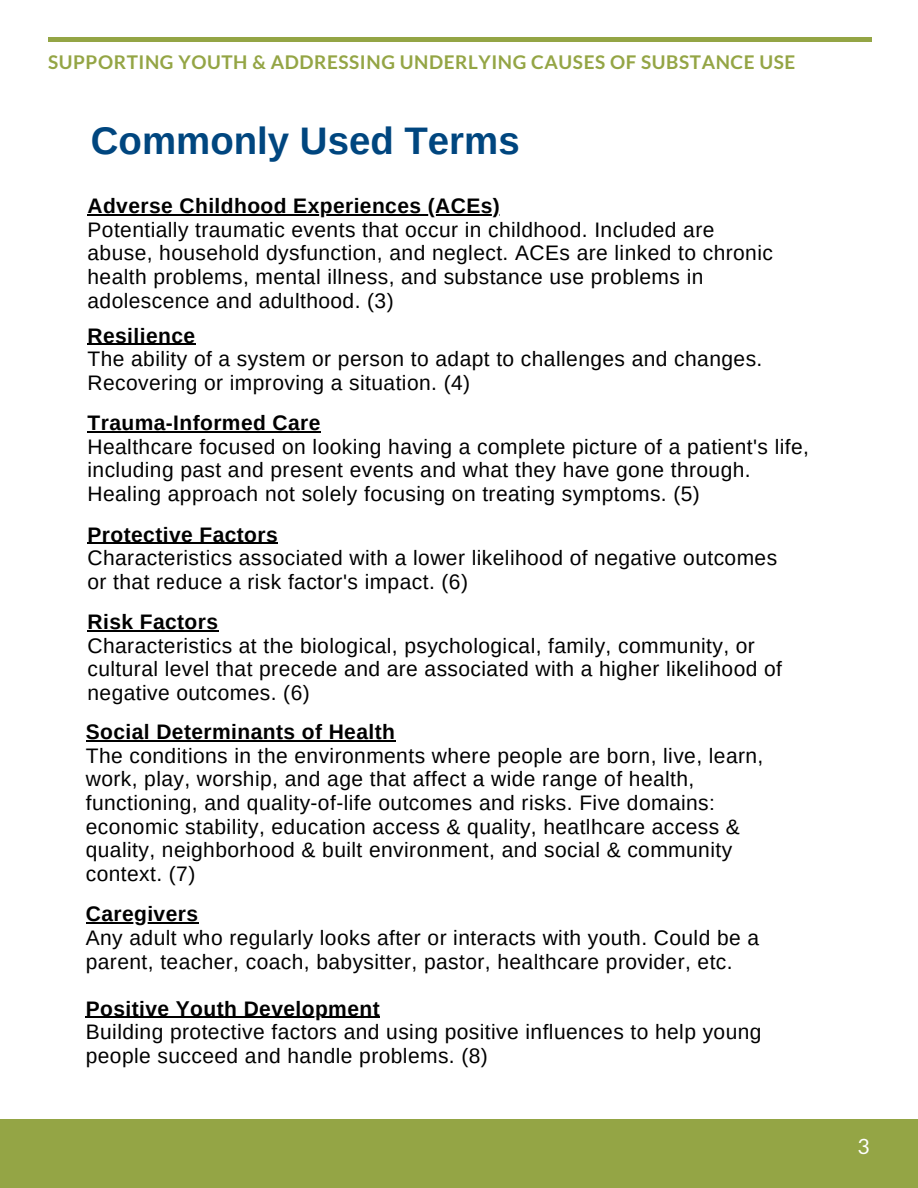
<style>
.page{position:relative;width:918px;height:1188px;background:#fff}
.page>*{position:absolute;margin:0;border:0;box-sizing:border-box;transform-origin:0 0}
.t1{font:700 38.4px "Arimo";color:#00467f}
.t2{font:21px/23.7px "Arimo";letter-spacing:.02em;color:#000}
.t3{font:700 21px "Arimo";letter-spacing:.02em;color:#000}
.t4{font:21px "Lato";color:#fff}
.t5{font:700 18.9px "Lato";letter-spacing:.03em;color:#94a545}
</style>
<div class="page">
<div style="left:0;top:1119px;width:918px;height:69px;background:#94a545"></div>
<hr style="left:88px;top:214px;width:412px;height:1px;background:#000">
<hr style="left:88px;top:344px;width:108px;height:1px;background:#000">
<hr style="left:88px;top:431px;width:233px;height:1px;background:#000">
<hr style="left:88px;top:543px;width:190px;height:1px;background:#000">
<hr style="left:88px;top:630px;width:131px;height:1px;background:#000">
<hr style="left:86px;top:740px;width:309px;height:1px;background:#000">
<hr style="left:86px;top:922px;width:112px;height:2px;background:#000">
<hr style="left:86px;top:1017px;width:294px;height:1px;background:#000">
<div style="left:48px;top:37px;width:824px;height:5px;background:#94a545"></div>
<p class="t5" style="left:48px;top:50px;width:749px">SUPPORTING YOUTH &amp; ADDRESSING UNDERLYING CAUSES OF SUBSTANCE USE</p>
<p class="t1" style="left:91px;top:120px;width:430px">Commonly Used Terms</p>
<p class="t3" style="left:88px;top:194px;width:414px">Adverse Childhood Experiences (ACEs)</p>
<p class="t2" style="left:88px;top:218px;width:687px">Potentially traumatic events that occur in childhood. Included are abuse, household dysfunction, and neglect. ACEs are linked to chronic health problems, mental illness, and substance use problems in adolescence and adulthood. (3)</p>
<p class="t3" style="left:88px;top:324px;width:109px">Resilience</p>
<p class="t2" style="left:88px;top:347px;width:676px">The ability of a system or person to adapt to challenges and changes.<br>Recovering or improving a situation. (4)</p>
<p class="t3" style="left:88px;top:411px;width:235px">Trauma-Informed Care</p>
<p class="t2" style="left:88px;top:435px;width:723px">Healthcare focused on looking having a complete picture of a patient's life, including past and present events and what they have gone through.<br>Healing approach not solely focusing on treating symptoms. (5)</p>
<p class="t3" style="left:88px;top:523px;width:192px">Protective Factors</p>
<p class="t2" style="left:88px;top:546px;width:691px">Characteristics associated with a lower likelihood of negative outcomes or that reduce a risk factor's impact. (6)</p>
<p class="t3" style="left:88px;top:610px;width:132px">Risk Factors</p>
<p class="t2" style="left:88px;top:634px;width:696px">Characteristics at the biological, psychological, family, community, or cultural level that precede and are associated with a higher likelihood of negative outcomes. (6)</p>
<p class="t3" style="left:86px;top:720px;width:311px">Social Determinants of Health</p>
<p class="t2" style="left:86px;top:744px;width:679px">The conditions in the environments where people are born, live, learn, work, play, worship, and age that affect a wide range of health, functioning, and quality-of-life outcomes and risks. Five domains: economic stability, education access &amp; quality, heatlhcare access &amp; quality, neighborhood &amp; built environment, and social &amp; community context. (7)</p>
<p class="t3" style="left:86px;top:902px;width:114px">Caregivers</p>
<p class="t2" style="left:86px;top:926px;width:675px">Any adult who regularly looks after or interacts with youth. Could be a parent, teacher, coach, babysitter, pastor, healthcare provider, etc.</p>
<p class="t3" style="left:86px;top:997px;width:295px">Positive Youth Development</p>
<p class="t2" style="left:86px;top:1020px;width:677px">Building protective factors and using positive influences to help young people succeed and handle problems. (8)</p>
<p class="t4" style="left:858px;top:1133px;width:14px">3</p>
</div>
